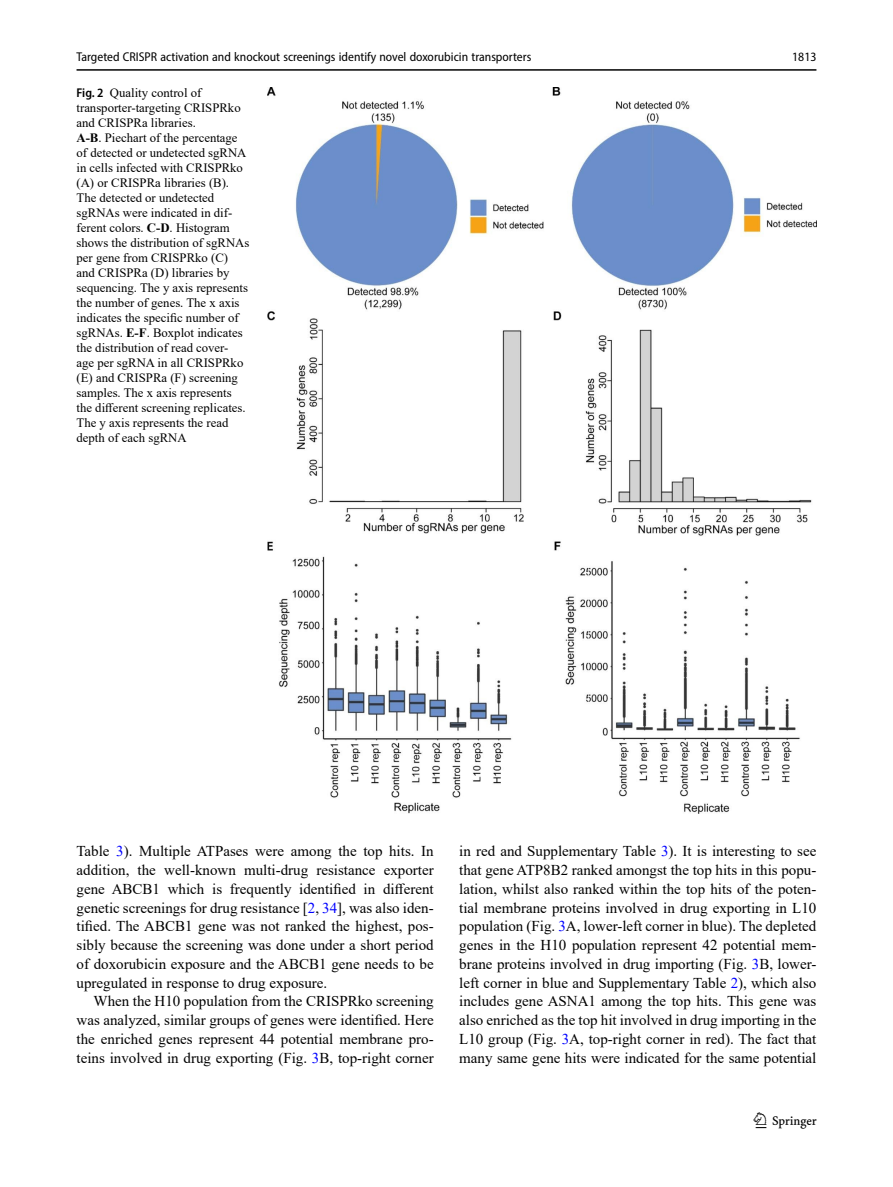
<style>
.page{position:relative;width:893px;height:1187px;background:#fff}
.page>*{position:absolute;margin:0;border:0;box-sizing:border-box;transform-origin:0 0}
.t1{font:22.5px "Springnew";color:#000}
.Body_Text_Indent{font:15px/18.8px "Times New Roman";color:#000;text-align:justify}
.Body_Text{font:15px/18.8px "Times New Roman";color:#000;text-align:justify}
.Figure_Caption_Side{font:12.75px/15px "Times New Roman";color:#000}
.t2{font:semi-condensed 12.75px "Myriad Pro";color:#000}
.s1{font-family:"Myriad Pro";font-weight:600;font-stretch:semi-condensed}
.s2{font-weight:700}
.s3{color:#00f}
</style>
<div class="page">
<hr style="left:77px;top:69px;width:739px;height:2px;background:#000">
<img style="left:268px;top:87px;width:548px;height:726px">
<p class="t2" style="left:77px;top:49px;width:456px">Targeted CRISPR activation and knockout screenings identify novel doxorubicin transporters</p>
<p class="Figure_Caption_Side" style="left:77px;top:84px;width:166px"><span class="s1">Fig. 2</span> Quality control of transporter-targeting CRISPRko and CRISPRa libraries.</p>
<p class="Figure_Caption_Side" style="left:77px;top:129px;width:174px"><span class="s2">A-B</span>. Piechart of the percentage of detected or undetected sgRNA in cells infected with CRISPRko (A) or CRISPRa libraries (B).<br>The detected or undetected sgRNAs were indicated in dif&shy;ferent colors. <span class="s2">C-D</span>. Histogram shows the distribution of sgRNAs per gene from CRISPRko (C) and CRISPRa (D) libraries by sequencing. The y axis represents the number of genes. The x axis indicates the specific number of sgRNAs. <span class="s2">E-F</span>. Boxplot indicates the distribution of read cover&shy;age per sgRNA in all CRISPRko (E) and CRISPRa (F) screening samples. The x axis represents the different screening replicates.<br>The y axis represents the read depth of each sgRNA</p>
<p class="t2" style="left:792px;top:49px;width:26px">1813</p>
<p class="Body_Text" style="left:77px;top:841px;width:359px">Table <span class="s3">3</span>). Multiple ATPases were among the top hits. In addition, the well-known multi-drug resistance exporter gene ABCB1 which is frequently identified in different genetic screenings for drug resistance [<span class="s3">2</span>, <span class="s3">34</span>], was also iden&shy;tified. The ABCB1 gene was not ranked the highest, pos&shy;sibly because the screening was done under a short period of doxorubicin exposure and the ABCB1 gene needs to be upregulated in response to drug exposure.</p>
<p class="Body_Text_Indent" style="left:77px;top:991px;width:359px;text-indent:17px">When the H10 population from the CRISPRko screening was analyzed, similar groups of genes were identified. Here the enriched genes represent 44 potential membrane pro&shy;teins involved in drug exporting (Fig. <span class="s3">3</span>B, top-right corner</p>
<p class="Body_Text_Indent" style="left:459px;top:841px;width:359px">in red and Supplementary Table <span class="s3">3</span>). It is interesting to see that gene ATP8B2 ranked amongst the top hits in this popu&shy;lation, whilst also ranked within the top hits of the poten&shy;tial membrane proteins involved in drug exporting in L10 population (Fig. <span class="s3">3</span>A, lower-left corner in blue). The depleted genes in the H10 population represent 42 potential mem&shy;brane proteins involved in drug importing (Fig. <span class="s3">3</span>B, lower&shy;left corner in blue and Supplementary Table <span class="s3">2</span>), which also includes gene ASNA1 among the top hits. This gene was also enriched as the top hit involved in drug importing in the L10 group (Fig. <span class="s3">3</span>A, top-right corner in red). The fact that many same gene hits were indicated for the same potential</p>
<h1 class="t1" style="left:756px;top:1107px;width:63px">1 3</h1>
</div>
